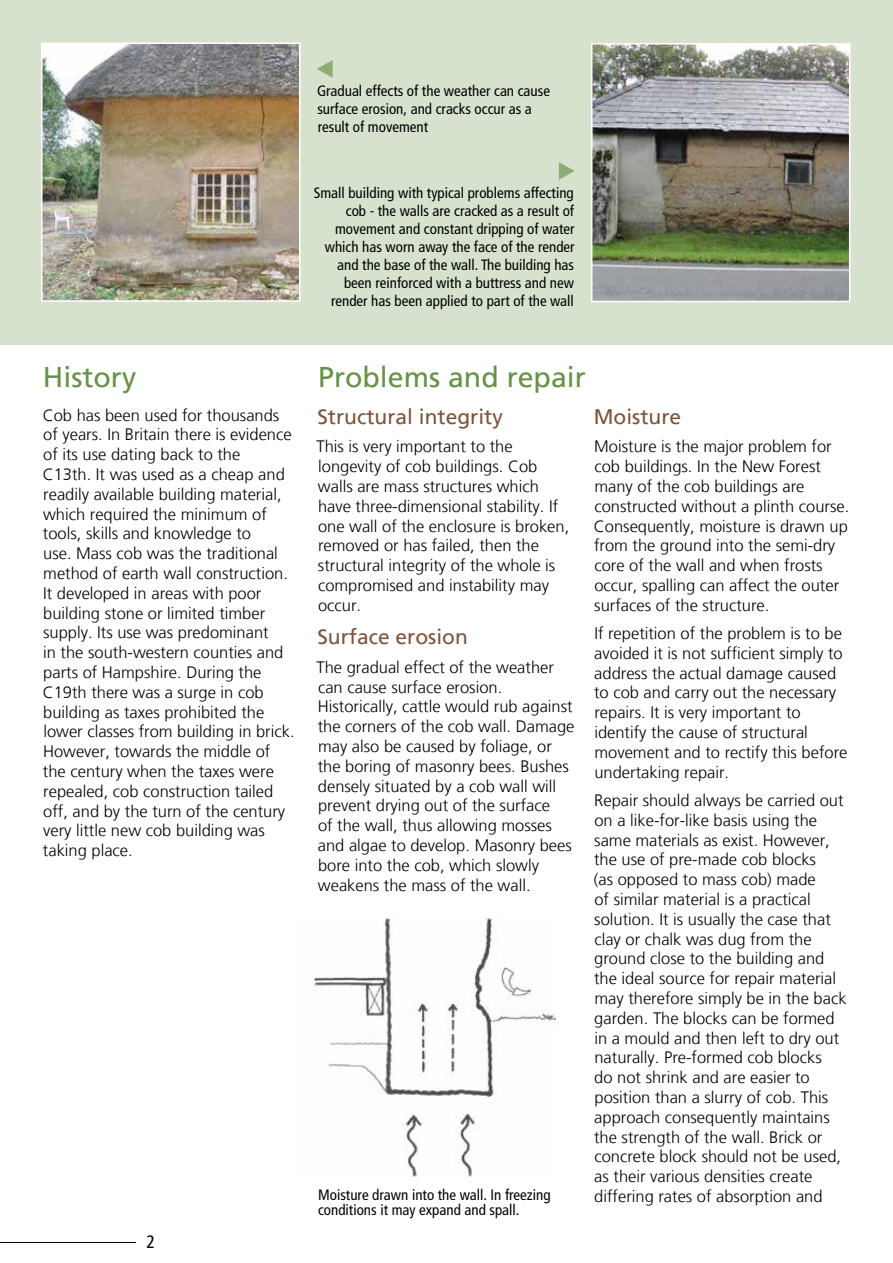
<style>
.page{position:relative;width:893px;height:1263px;background:#fff}
.page>*{position:absolute;margin:0;border:0;box-sizing:border-box;transform-origin:0 0}
.t1{font:28.5px "Frutiger LT";color:#679146}
.t2{font:21px "Frutiger LT";color:#7e543a}
.t3{font:condensed 18px "Frutiger LT";color:#000}
.t4{font:300 16.5px/19.8px "Frutiger LT";color:#000}
.t5{font:condensed 15px/18px "Frutiger LT";color:#000}
</style>
<div class="page">
<hr style="left:0;top:1242px;width:136px;height:1px;background:#000">
<div style="left:0;top:0;width:893px;height:344px;background:#d7e2ce"></div>
<img style="left:44px;top:46px;width:253px;height:253px">
<div style="left:41px;top:43px;width:259px;height:259px;border:2px solid #fff"></div>
<svg style="left:317px;top:60px;width:16px;height:18px"></svg>
<svg style="left:559px;top:162px;width:16px;height:18px"></svg>
<img style="left:594px;top:46px;width:253px;height:253px">
<div style="left:591px;top:43px;width:259px;height:259px;border:2px solid #fff"></div>
<img style="left:312px;top:918px;width:244px;height:259px">
<p class="t5" style="left:317px;top:82px;width:234px">Gradual effects of the weather can cause surface erosion, and cracks occur as a result of movement</p>
<p class="t5" style="left:314px;top:184px;width:263px;text-align:right">Small building with typical problems affecting cob - the walls are cracked as a result of movement and constant dripping of water which has worn away the face of the render and the base of the wall. The building has been reinforced with a buttress and new render has been applied to part of the wall</p>
<h1 class="t1" style="left:43px;top:360px;width:95px">History</h1>
<h1 class="t1" style="left:318px;top:360px;width:269px">Problems and repair</h1>
<p class="t2" style="left:317px;top:404px;width:187px">Structural integrity</p>
<p class="t4" style="left:316px;top:437px;width:254px">This is very important to the longevity of cob buildings. Cob walls are mass structures which have three-dimensional stability. If one wall of the enclosure is broken, removed or has failed, then the structural integrity of the whole is compromised and instability may occur.</p>
<p class="t2" style="left:317px;top:625px;width:152px">Surface erosion</p>
<p class="t4" style="left:316px;top:657px;width:259px">The gradual effect of the weather can cause surface erosion.<br>Historically, cattle would rub against the corners of the cob wall. Damage may also be caused by foliage, or the boring of masonry bees. Bushes densely situated by a cob wall will prevent drying out of the surface<br>of the wall, thus allowing mosses and algae to develop. Masonry bees bore into the cob, which slowly weakens the mass of the wall.</p>
<p class="t4" style="left:43px;top:405px;width:253px">Cob has been used for thousands of years. In Britain there is evidence of its use dating back to the<br>C13th. It was used as a cheap and readily available building material, which required the minimum of tools, skills and knowledge to<br>use. Mass cob was the traditional method of earth wall construction.<br>It developed in areas with poor building stone or limited timber supply. Its use was predominant<br>in the south-western counties and parts of Hampshire. During the<br>C19th there was a surge in cob building as taxes prohibited the lower classes from building in brick.<br>However, towards the middle of the century when the taxes were repealed, cob construction tailed off, and by the turn of the century very little new cob building was taking place.</p>
<p class="t2" style="left:594px;top:404px;width:89px">Moisture</p>
<p class="t4" style="left:594px;top:437px;width:257px">Moisture is the major problem for cob buildings. In the New Forest many of the cob buildings are constructed without a plinth course.<br>Consequently, moisture is drawn up from the ground into the semi-dry core of the wall and when frosts occur, spalling can affect the outer surfaces of the structure.</p>
<p class="t4" style="left:594px;top:624px;width:255px">If repetition of the problem is to be avoided it is not sufficient simply to address the actual damage caused to cob and carry out the necessary repairs. It is very important to identify the cause of structural movement and to rectify this before undertaking repair.</p>
<p class="t4" style="left:594px;top:790px;width:254px">Repair should always be carried out on a like-for-like basis using the same materials as exist. However, the use of pre-made cob blocks<br>(as opposed to mass cob) made<br>of similar material is a practical solution. It is usually the case that clay or chalk was dug from the ground close to the building and the ideal source for repair material may therefore simply be in the back garden. The blocks can be formed in a mould and then left to dry out naturally. Pre-formed cob blocks<br>do not shrink and are easier to position than a slurry of cob. This approach consequently maintains the strength of the wall. Brick or concrete block should not be used, as their various densities create</p>
<p class="t3" style="left:146px;top:1232px;width:10px">2</p>
<p class="t5" style="left:318px;top:1185px;width:234px">Moisture drawn into the wall. In freezing</p>
<p class="t4" style="left:594px;top:1186px;width:230px">differing rates of absorption and</p>
<p class="t5" style="left:318px;top:1200px;width:203px">conditions it may expand and spall.</p>
</div>
